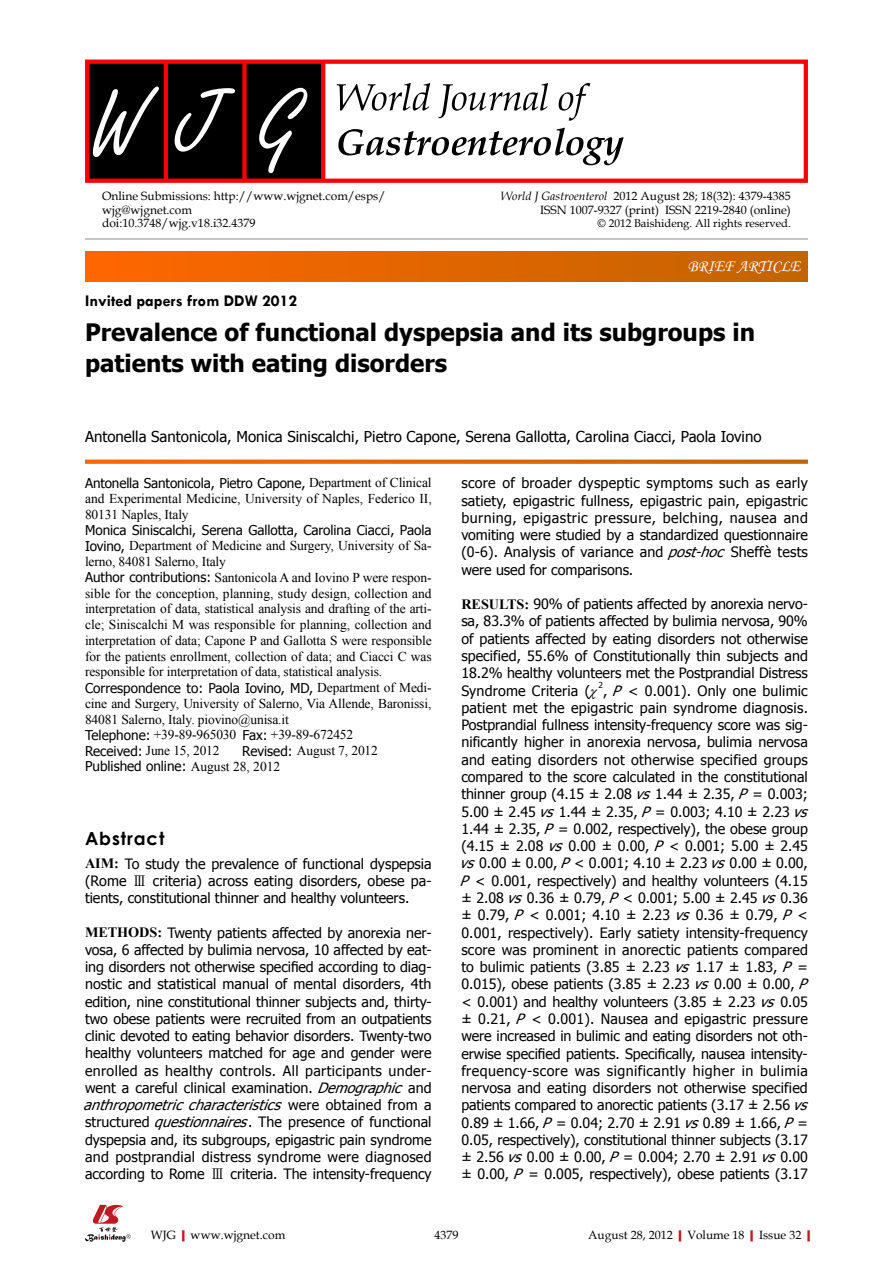
<style>
.page{position:relative;width:893px;height:1263px;background:#fff}
.page>*{position:absolute;margin:0;border:0;box-sizing:border-box;transform-origin:0 0}
.t1{font:700 24px/31.5px "Tahoma";color:#000}
.t2{font:700 18px "Century Gothic";letter-spacing:.05em;color:#000}
.t3{font:700 16.5px "Tw Cen";color:#000}
.t4{font:16.5px "Monotype Corsiva";color:#fff}
.t5{font:15px "Tahoma";color:#000}
.t6{font:14.25px/17.2px "Tahoma";letter-spacing:-.005em;color:#000;text-align:justify}
.t7{font:13.5px/15.8px "Times New Roman";letter-spacing:-.01em;color:#000}
.t8{font:13.5px "Tahoma";letter-spacing:-.005em;color:#000}
.t9{font:12px/13.5px "Book Antiqua";color:#000}
.t10{font:11.25px "Book Antiqua";color:#000}
.t11{font:8.25px "Tahoma";color:#000}
.s1{font-style:italic}
.s2{font-family:"Times New Roman"}
.s3{font-family:"Tahoma"}
.s4{font-family:"Times New Roman";font-weight:700}
.s5{font-family:"Koz Min Pro"}
.s6{font-weight:700;color:#c01920}
</style>
<div class="page">
<div style="left:85px;top:252px;width:723px;height:29px;background:linear-gradient(to right,#f60,#c16500)"></div>
<svg style="left:85px;top:460px;width:723px;height:4px;background:#e16c0b"></svg>
<hr style="left:85px;top:239px;width:723px;height:1px;background:#898989">
<div style="left:87px;top:61px;width:236px;height:121px;background:#000"></div>
<hr style="left:164px;top:61px;width:4px;height:121px;background:#f00">
<div style="left:242px;top:61px;width:5px;height:121px;background:#f00"></div>
<hr style="left:321px;top:61px;width:4px;height:121px;background:#f00">
<div style="left:85px;top:60px;width:723px;height:123px;border:4px solid #f00"></div>
<svg style="left:259px;top:88px;width:48px;height:85px"></svg>
<svg style="left:175px;top:88px;width:60px;height:64px"></svg>
<svg style="left:93px;top:87px;width:66px;height:70px"></svg>
<svg style="left:337px;top:83px;width:253px;height:38px"></svg>
<svg style="left:338px;top:128px;width:286px;height:37px"></svg>
<svg style="left:85px;top:1205px;width:46px;height:37px"></svg>
<p class="t9" style="left:102px;top:189px;width:285px">Online Submissions: http://www.wjgnet.com/esps/ wjg@wjgnet.com<br>doi:10.3748/wjg.v18.i32.4379</p>
<p class="t3" style="left:85px;top:291px;width:214px">Invited papers from DDW 2012</p>
<p class="t9" style="left:501px;top:189px;width:292px;text-align:right"><span class="s1">World J Gastroenterol</span> 2012 August 28; 18(32): 4379-4385<br>ISSN 1007-9327 (print) ISSN 2219-2840 (online)</p>
<p class="t10" style="left:598px;top:215px;width:195px">© 2012 Baishideng. All rights reserved.</p>
<p class="t4" style="left:688px;top:256px;width:114px">BRIEF ARTICLE</p>
<h1 class="t1" style="left:85px;top:314px;width:672px">Prevalence of functional dyspepsia and its subgroups in patients with eating disorders</h1>
<p class="t5" style="left:85px;top:426px;width:678px">Antonella Santonicola, Monica Siniscalchi, Pietro Capone, Serena Gallotta, Carolina Ciacci, Paola Iovino</p>
<p class="t8" style="left:85px;top:474px;width:348px">Antonella Santonicola, Pietro Capone, <span class="s2">Department of Clinical</span></p>
<p class="t7" style="left:85px;top:490px;width:348px">and Experimental Medicine, University of Naples, Federico II,<br>80131 Naples, Italy</p>
<p class="t8" style="left:85px;top:521px;width:348px">Monica Siniscalchi, Serena Gallotta, Carolina Ciacci, Paola</p>
<p class="t7" style="left:85px;top:538px;width:348px"><span class="s3">Iovino,</span> Department of Medicine and Surgery, University of Sa&shy;lerno, 84081 Salerno, Italy<br><span class="s3">Author contributions:</span> Santonicola A and Iovino P were respon&shy;sible for the conception, planning, study design, collection and interpretation of data, statistical analysis and drafting of the arti&shy;cle; Siniscalchi M was responsible for planning, collection and interpretation of data; Capone P and Gallotta S were responsible for the patients enrollment, collection of data; and Ciacci C was responsible for interpretation of data, statistical analysis.</p>
<p class="t8" style="left:85px;top:678px;width:348px">Correspondence to: Paola Iovino, MD, <span class="s2">Department of Medi-</span></p>
<p class="t7" style="left:85px;top:695px;width:348px">cine and Surgery, University of Salerno, Via Allende, Baronissi, 84081 Salerno, Italy. piovino@unisa.it<br><span class="s3">Telephone:</span> +39-89-965030 <span class="s3">Fax:</span> +39-89-672452<br><span class="s3">Received:</span> June 15, 2012</p>
<p class="t7" style="left:242px;top:742px;width:137px"><span class="s3">Revised:</span> August 7, 2012</p>
<p class="t8" style="left:85px;top:757px;width:197px">Published online: <span class="s2">August 28, 2012</span></p>
<p class="t2" style="left:85px;top:825px;width:81px">Abstract</p>
<p class="t6" style="left:85px;top:854px;width:348px"><span class="s4">AIM:</span> To study the prevalence of functional dyspepsia (Rome <span class="s5">Ⅲ</span> criteria) across eating disorders, obese pa&shy;tients, constitutional thinner and healthy volunteers.</p>
<p class="t6" style="left:83px;top:923px;width:350px"><span class="s4">METHODS:</span> Twenty patients affected by anorexia ner&shy;vosa, 6 affected by bulimia nervosa, 10 affected by eat&shy;ing disorders not otherwise specified according to diag&shy;nostic and statistical manual of mental disorders, 4th edition, nine constitutional thinner subjects and, thirty&shy;two obese patients were recruited from an outpatients clinic devoted to eating behavior disorders. Twenty-two healthy volunteers matched for age and gender were enrolled as healthy controls. All participants under&shy;went a careful clinical examination. <span class="s1">Demographic</span> and <span class="s1">anthropometriccharacteristics</span> w e r e o b t a i n e d f r o m a structured <span class="s1">questionnaires</span>. The presence of functional dyspepsia and, its subgroups, epigastric pain syndrome and postprandial distress syndrome were diagnosed according to Rome <span class="s5">Ⅲ</span> criteria. The intensity-frequency</p>
<p class="t6" style="left:461px;top:474px;width:348px">score of broader dyspeptic symptoms such as early satiety, epigastric fullness, epigastric pain, epigastric burning, epigastric pressure, belching, nausea and vomiting were studied by a standardized questionnaire (0-6). Analysis of variance and <span class="s1">post-hoc</span> Sheffè tests were used for comparisons.</p>
<p class="t6" style="left:461px;top:595px;width:348px"><span class="s4">RESULTS:</span> 90% of patients affected by anorexia nervo&shy;sa, 83.3% of patients affected by bulimia nervosa, 90% of patients affected by eating disorders not otherwise specified, 55.6% of Constitutionally thin subjects and 18.2% healthy volunteers met the Postprandial Distress Syndrome Criteria (</p>
<p class="t11" style="left:598px;top:680px;width:6px">2</p>
<p class="t6" style="left:459px;top:681px;width:354px;text-align:left;text-indent:144px">, <span class="s1">P</span> &lt; 0.001). Only one bulimic patient met the epigastric pain syndrome diagnosis.<br>Postprandial fullness intensity-frequency score was sig&shy;nificantly higher in anorexia nervosa, bulimia nervosa and eating disorders not otherwise specified groups compared to the score calculated in the constitutional thinner group (4.15 ± 2.08 <span class="s1">vs</span>1.44 ± 2.35, <span class="s1">P</span> = 0.003; 5.00 ± 2.45 <span class="s1">vs</span>1.44 ± 2.35, <span class="s1">P</span> = 0.003; 4.10 ± 2.23 <span class="s1">vs </span>1.44 ± 2.35, <span class="s1">P</span> = 0.002, respectively), the obese group (4.15 ± 2.08 <span class="s1">vs</span> 0.00 ± 0.00, <span class="s1">P</span> &lt; 0.001; 5.00 ± 2.45 <span class="s1">vs</span>0.00 ± 0.00, <span class="s1">P</span> &lt; 0.001; 4.10 ± 2.23 <span class="s1">vs</span>0.00 ± 0.00, <span class="s1">P</span> &lt; 0.001, respectively) and healthy volunteers (4.15 ± 2.08 <span class="s1">vs</span>0.36 ± 0.79, <span class="s1">P</span> &lt; 0.001; 5.00 ± 2.45 <span class="s1">vs</span>0.36 ± 0.79, <span class="s1">P</span> &lt; 0.001; 4.10 ± 2.23 <span class="s1">vs</span>0.36 ± 0.79, <span class="s1">P</span> &lt; 0.001, respectively). Early satiety intensity-frequency score was prominent in anorectic patients compared to bulimic patients (3.85 ± 2.23 <span class="s1">vs</span> 1.17 ± 1.83, <span class="s1">P</span> = 0.015), obese patients (3.85 ± 2.23 <span class="s1">vs</span> 0.00 ± 0.00, <span class="s1">P </span>&lt; 0.001) and healthy volunteers (3.85 ± 2.23 <span class="s1">vs</span> 0.05 ± 0.21, <span class="s1">P</span> &lt; 0.001). Nausea and epigastric pressure were increased in bulimic and eating disorders not oth&shy;erwise specified patients. Specifically, nausea intensity&shy;frequency-score was significantly higher in bulimia nervosa and eating disorders not otherwise specified patients compared to anorectic patients (3.17 ± 2.56 <span class="s1">vs </span>0.89 ± 1.66, <span class="s1">P</span> = 0.04; 2.70 ± 2.91 <span class="s1">vs</span>0.89 ± 1.66, <span class="s1">P</span> = 0.05, respectively), constitutional thinner subjects (3.17 ± 2.56 <span class="s1">vs</span>0.00 ± 0.00, <span class="s1">P</span> = 0.004; 2.70 ± 2.91 <span class="s1">vs</span>0.00 ± 0.00, <span class="s1">P</span> = 0.005, respectively), obese patients (3.17</p>
<p class="t9" style="left:151px;top:1227px;width:136px">WJG<span class="s6">|</span>www.wjgnet.com</p>
<p class="t9" style="left:434px;top:1227px;width:25px">4379</p>
<p class="t9" style="left:588px;top:1227px;width:229px">August 28, 2012<span class="s6">|</span>Volume 18<span class="s6">|</span>Issue 32<span class="s6">|</span></p>
</div>
